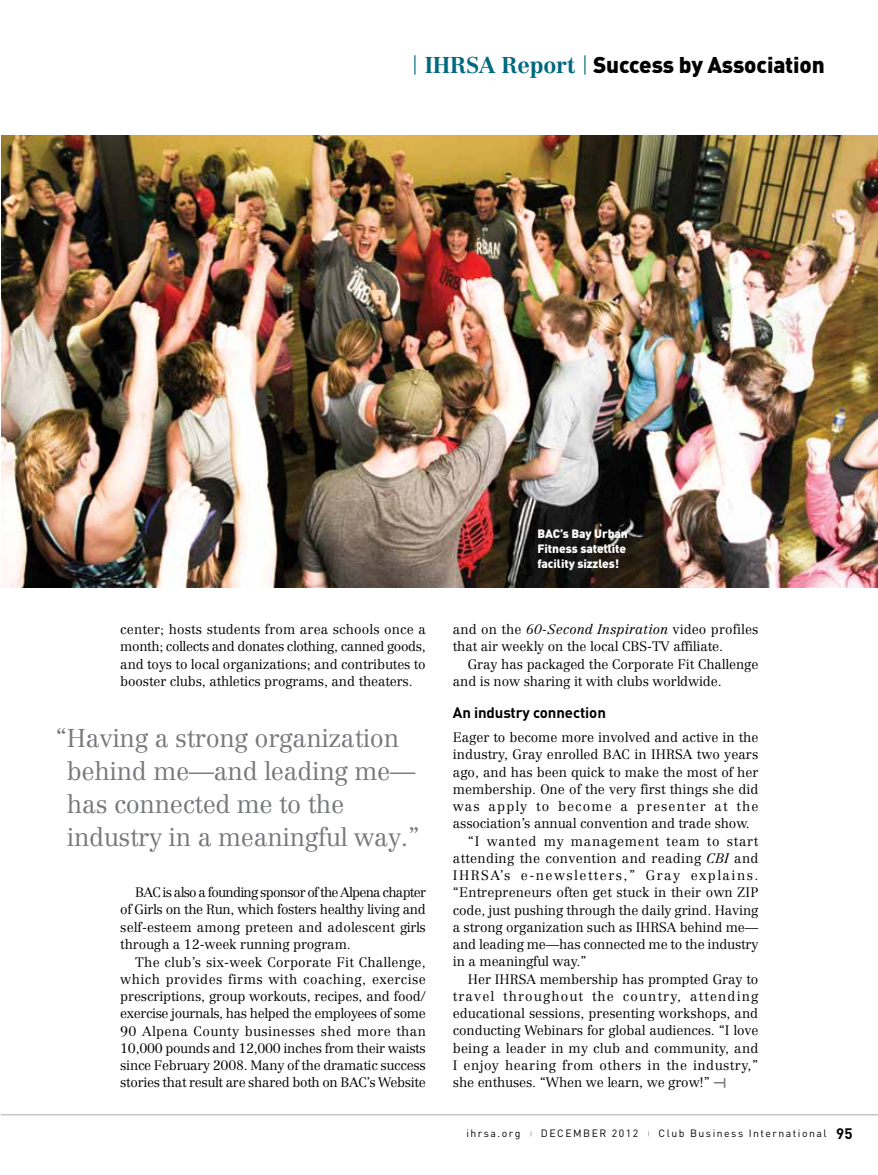
<style>
.page{position:relative;width:878px;height:1175px;background:#fff}
.page>*{position:absolute;margin:0;border:0;box-sizing:border-box;transform-origin:0 0}
.t1{font:300 25.35px/33px "Centennial";letter-spacing:-.015em;color:#77787b}
.t2{font:900 22.5px "DIN";letter-spacing:-.005em;color:#000}
.t3{font:700 15px "DIN";letter-spacing:-.005em;color:#000}
.t4{font:300 13.5px/17.2px "Centennial";letter-spacing:-.005em;color:#000;text-align:justify}
.t5{font:300 13.5px "Centennial";letter-spacing:.02em;color:#000}
.t6{font:300 13.5px "Centennial";letter-spacing:.035em;color:#000}
.t7{font:300 13.5px "Centennial";letter-spacing:.085em;color:#000}
.t8{font:300 13.5px "Centennial";letter-spacing:.015em;color:#000}
.t9{font:300 13.5px "Centennial";letter-spacing:.11em;color:#000}
.t10{font:300 13.5px "Centennial";letter-spacing:.08em;color:#000}
.t11{font:300 13.5px "Centennial";letter-spacing:.055em;color:#000}
.t12{font:900 12px/15px "DIN";letter-spacing:-.005em;color:#fff}
.t13{font:10.5px "DIN";letter-spacing:.14em;color:#000}
.s1{font-weight:300;color:#00687f}
.s2{font-family:"Centennial";font-weight:700;color:#00687f}
.s3{font-style:italic}
.s4{font-family:"DIN";font-weight:700;font-size:11.25px;color:#77787b}
.s5{font-size:6px;color:#58595b}
.s6{font-weight:700;font-size:15px}
</style>
<div class="page">
<hr style="left:1px;top:1114px;width:877px;height:1px;background:#a7a9ac">
<img style="left:1px;top:136px;width:877px;height:451px">
<h2 class="t2" style="left:411px;top:50px;width:415px"><span class="s1">|</span> <span class="s2">IHRSA Report</span> <span class="s1">|</span> Success by Association</h2>
<p class="t4" style="left:120px;top:620px;width:307px">center; hosts students from area schools once a month; collects and donates clothing, canned goods, and toys to local organizations; and contributes to booster clubs, athletics programs, and theaters.</p>
<h1 class="t1" style="left:67px;top:721px;width:354px;text-indent:-11px">“Having a strong organization behind me—and leading me— has connected me to the industry in a meaningful way.”</h1>
<p class="t4" style="left:120px;top:883px;width:307px;text-indent:15px">BAC is also a founding sponsor of the Alpena chapter of Girls on the Run, which fosters healthy living and self-esteem among preteen and adolescent girls through a 12-week running program.</p>
<p class="t4" style="left:120px;top:953px;width:307px;text-indent:15px">The club’s six-week Corporate Fit Challenge, which provides firms with coaching, exercise prescriptions, group workouts, recipes, and food/ exercise journals, has helped the employees of some 90 Alpena County businesses shed more than 10,000 pounds and 12,000 inches from their waists since February 2008. Many of the dramatic success stories that result are shared both on BAC’s Website</p>
<p class="t12" style="left:537px;top:525px;width:92px">BAC’s Bay Urban<br>Fitness satellite facility sizzles!</p>
<p class="t4" style="left:453px;top:620px;width:307px">and on the <span class="s3">60-Second Inspiration</span> video profiles that air weekly on the local CBS-TV affiliate.</p>
<p class="t4" style="left:453px;top:655px;width:307px;text-indent:15px">Gray has packaged the Corporate Fit Challenge and is now sharing it with clubs worldwide.</p>
<p class="t3" style="left:453px;top:703px;width:155px">An industry connection</p>
<p class="t4" style="left:453px;top:728px;width:307px">Eager to become more involved and active in the</p>
<p class="t4" style="left:453px;top:746px;width:307px">industry, Gray enrolled BAC in IHRSA two years</p>
<p class="t4" style="left:453px;top:763px;width:307px">ago, and has been quick to make the most of her</p>
<p class="t4" style="left:453px;top:780px;width:307px">membership. One of the very first things she did</p>
<p class="t10" style="left:453px;top:798px;width:307px">was apply to become a presenter at the</p>
<p class="t4" style="left:453px;top:815px;width:298px">association’s annual convention and trade show.</p>
<p class="t11" style="left:468px;top:833px;width:292px">“I wanted my management team to start</p>
<p class="t5" style="left:453px;top:850px;width:307px">attending the convention and reading <span class="s3">CBI</span> and</p>
<p class="t9" style="left:453px;top:867px;width:307px">IHRSA’s e-newsletters,” Gray explains.</p>
<p class="t4" style="left:453px;top:884px;width:307px">“Entrepreneurs often get stuck in their own ZIP</p>
<p class="t4" style="left:453px;top:901px;width:307px">code, just pushing through the daily grind. Having</p>
<p class="t4" style="left:453px;top:918px;width:307px">a strong organization such as IHRSA behind me—</p>
<p class="t4" style="left:453px;top:935px;width:307px">and leading me—has connected me to the industry</p>
<p class="t4" style="left:453px;top:953px;width:135px">in a meaningful way.”</p>
<p class="t4" style="left:468px;top:970px;width:292px">Her IHRSA membership has prompted Gray to</p>
<p class="t7" style="left:453px;top:988px;width:307px">travel throughout the country, attending</p>
<p class="t4" style="left:453px;top:1004px;width:307px">educational sessions, presenting workshops, and</p>
<p class="t4" style="left:453px;top:1022px;width:307px">conducting Webinars for global audiences. “I love</p>
<p class="t8" style="left:453px;top:1040px;width:307px">being a leader in my club and community, and</p>
<p class="t6" style="left:453px;top:1057px;width:307px">I enjoy hearing from others in the industry,”</p>
<p class="t4" style="left:453px;top:1073px;width:275px">she enthuses. “When we learn, we grow!” <span class="s4">—|</span></p>
<p class="t13" style="left:466px;top:1126px;width:387px">ihrsa.org <span class="s5">|</span> DECEMBER 2012 <span class="s5">|</span> Club Business International <span class="s6">95</span></p>
</div>
